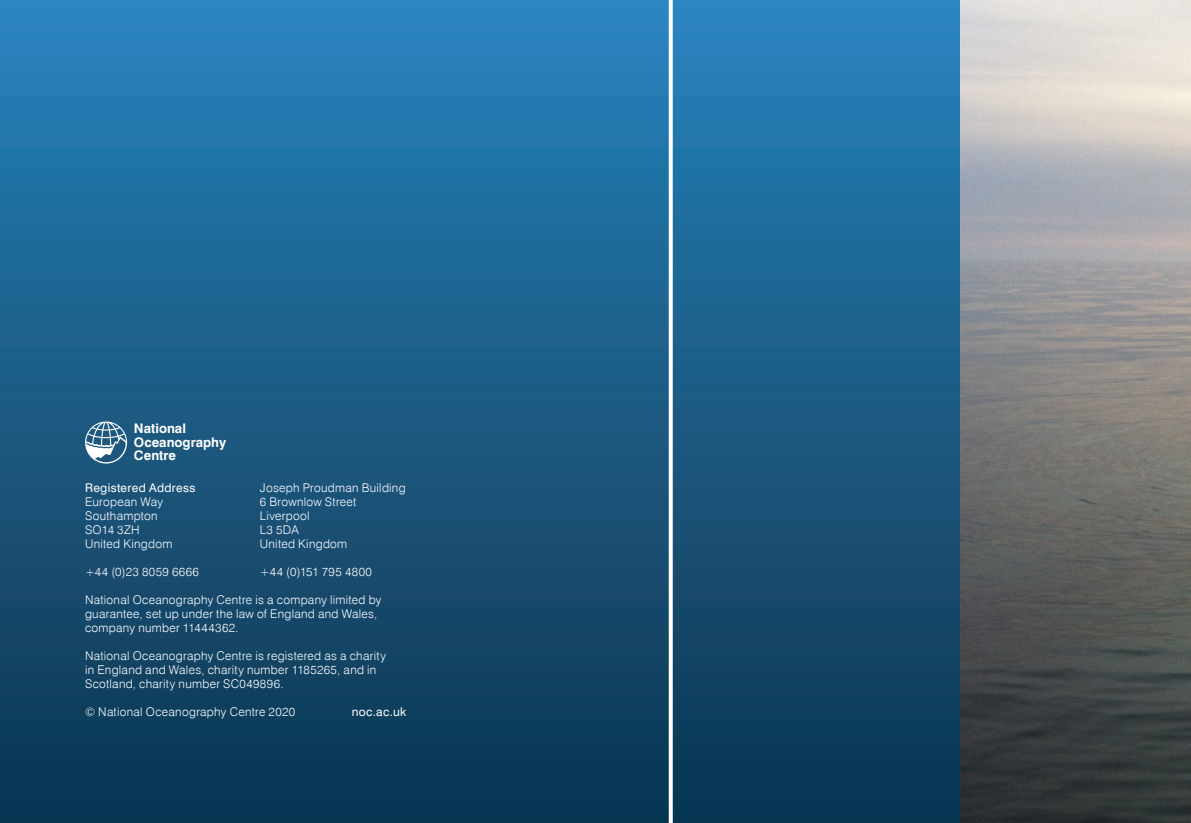
<style>
.page{position:relative;width:1191px;height:823px;background:#fff}
.page>*{position:absolute;margin:0;border:0;box-sizing:border-box;transform-origin:0 0}
.t1{font:700 13.2px/13.2px "Swiss 721 BT";color:#fff}
.t2{font:300 12px/14px "Swiss 721 BT";letter-spacing:.025em;color:#fff}
.t3{font:12px "Swiss 721 BT";letter-spacing:.025em;color:#fff}
</style>
<div class="page">
<img style="left:959px;top:0;width:232px;height:822px">
<div style="left:0;top:0;width:959px;height:822px;background:linear-gradient(to bottom,#2a84be,#0b334d)"></div>
<svg style="left:669px;top:0;width:4px;height:822px"></svg>
<svg style="left:85px;top:421px;width:42px;height:42px"></svg>
<p class="t1" style="left:134px;top:422px;width:94px">National<br>Oceanography<br>Centre</p>
<p class="t3" style="left:85px;top:479px;width:112px">Registered Address</p>
<p class="t2" style="left:85px;top:494px;width:79px">European Way</p>
<p class="t2" style="left:85px;top:508px;width:74px">Southampton</p>
<p class="t2" style="left:85px;top:522px;width:56px">SO14 3ZH</p>
<p class="t2" style="left:85px;top:536px;width:89px">United Kingdom</p>
<p class="t2" style="left:85px;top:564px;width:115px">+44 (0)23 8059 6666</p>
<p class="t2" style="left:260px;top:480px;width:147px">Joseph Proudman Building</p>
<p class="t2" style="left:260px;top:494px;width:98px">6 Brownlow Street</p>
<p class="t2" style="left:260px;top:508px;width:51px">Liverpool</p>
<p class="t2" style="left:260px;top:522px;width:40px">L3 5DA</p>
<p class="t2" style="left:260px;top:536px;width:89px">United Kingdom</p>
<p class="t2" style="left:260px;top:564px;width:114px">+44 (0)151 795 4800</p>
<p class="t2" style="left:85px;top:592px;width:298px">National Oceanography Centre is a company limited by guarantee, set up under the law of England and Wales, company number 11444362.</p>
<p class="t2" style="left:85px;top:648px;width:302px">National Oceanography Centre is registered as a charity in England and Wales, charity number 1185265, and in<br>Scotland, charity number SC049896.</p>
<p class="t2" style="left:85px;top:704px;width:212px">© National Oceanography Centre 2020</p>
<p class="t3" style="left:352px;top:703px;width:56px">noc.ac.uk</p>
</div>
